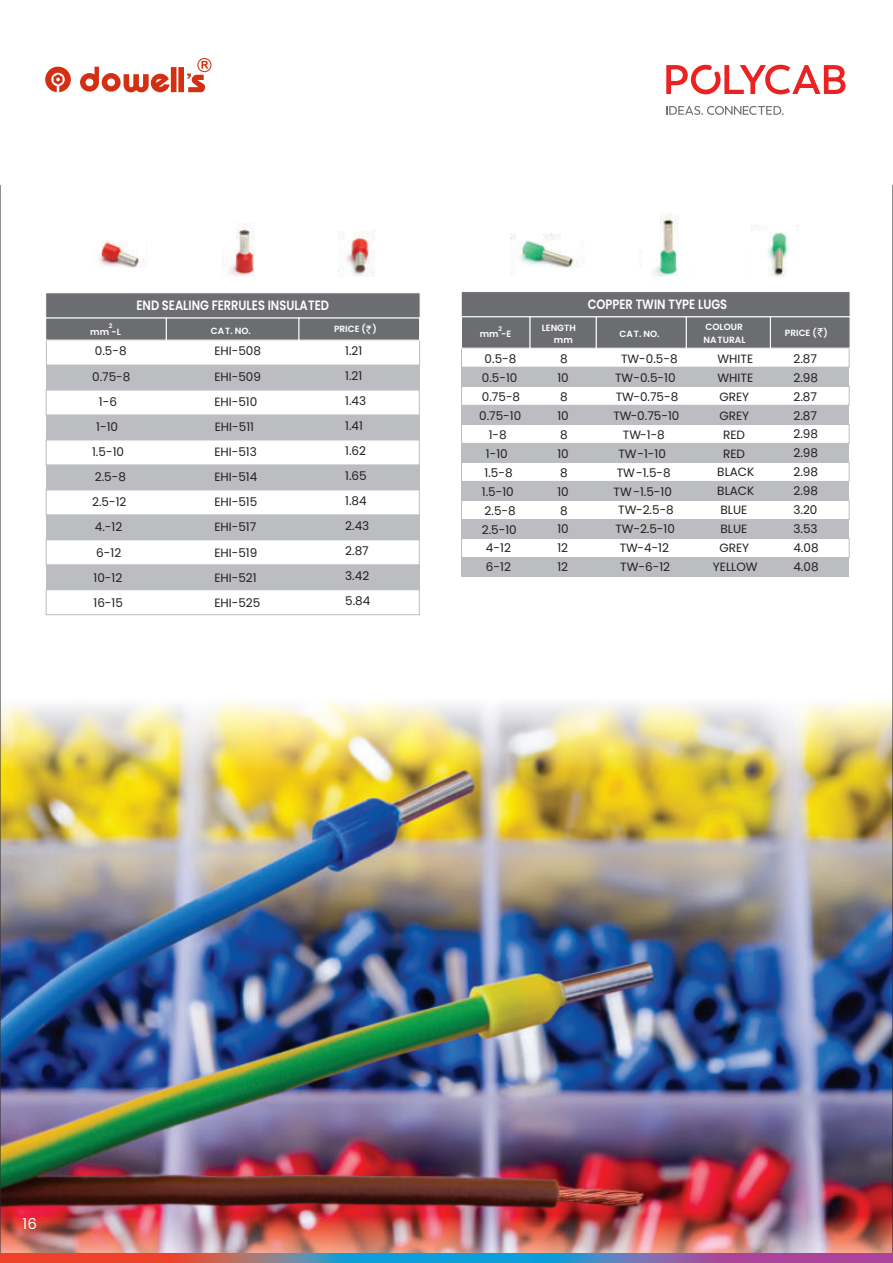
<style>
.page{position:relative;width:893px;height:1263px;background:#fff}
.page>*{position:absolute;margin:0;border:0;box-sizing:border-box;transform-origin:0 0}
.t1{font:15px "Poppins";color:#fff}
.t2{font:600 13.5px "Poppins";color:#fff;scale:.85 1}
.t3{font:12px/18.9px "Poppins";color:#231f20}
.t4{font:600 9px/12px "Poppins";color:#fff}
.t5{font:600 6.3px "Poppins";color:#fff}
.s1{font-family:"Rupee";font-weight:400;font-size:12px}
.s2{font-family:"Rupee";font-weight:400;font-size:12.75px}
</style>
<div class="page">
<img style="left:0;top:185px;width:893px;height:1068px">
<div style="left:461px;top:500px;width:388px;height:20px;border:1px solid #bcbdc0"></div>
<div style="left:461px;top:519px;width:388px;height:19px;background:#bcbdc0"></div>
<div style="left:461px;top:538px;width:388px;height:20px;border:1px solid #bcbdc0"></div>
<div style="left:461px;top:558px;width:388px;height:19px;background:#bcbdc0"></div>
<div style="left:461px;top:291px;width:389px;height:26px;background:#6c6d70;border:1px solid #fff"></div>
<div style="left:461px;top:348px;width:388px;height:19px;border:1px solid #bcbdc0"></div>
<div style="left:461px;top:367px;width:388px;height:19px;background:#bcbdc0"></div>
<div style="left:461px;top:386px;width:388px;height:19px;border:1px solid #bcbdc0"></div>
<div style="left:461px;top:405px;width:388px;height:19px;background:#bcbdc0"></div>
<div style="left:461px;top:424px;width:388px;height:19px;border:1px solid #bcbdc0"></div>
<div style="left:461px;top:443px;width:388px;height:19px;background:#bcbdc0"></div>
<div style="left:461px;top:462px;width:388px;height:20px;border:1px solid #bcbdc0"></div>
<div style="left:461px;top:481px;width:388px;height:19px;background:#bcbdc0"></div>
<div style="left:461px;top:316px;width:69px;height:32px;background:#6c6d70;border:1px solid #fff"></div>
<div style="left:530px;top:316px;width:67px;height:33px;background:#6c6d70;border:1px solid #fff"></div>
<div style="left:596px;top:316px;width:91px;height:33px;background:#6c6d70;border:1px solid #fff"></div>
<div style="left:686px;top:316px;width:85px;height:33px;background:#6c6d70;border:1px solid #fff"></div>
<div style="left:770px;top:316px;width:80px;height:32px;background:#6c6d70;border:1px solid #fff"></div>
<img style="left:92px;top:213px;width:707px;height:74px">
<div style="left:46px;top:490px;width:373px;height:25px;border:1px solid #bcbdc0"></div>
<div style="left:46px;top:515px;width:373px;height:25px;background:#bcbdc0"></div>
<div style="left:46px;top:540px;width:373px;height:25px;border:1px solid #bcbdc0"></div>
<div style="left:46px;top:565px;width:373px;height:25px;background:#bcbdc0"></div>
<div style="left:46px;top:590px;width:373px;height:25px;border:1px solid #bcbdc0"></div>
<div style="left:45px;top:292px;width:375px;height:26px;background:#6c6d70;border:1px solid #fff"></div>
<div style="left:46px;top:340px;width:374px;height:25px;border:1px solid #bcbdc0"></div>
<div style="left:46px;top:365px;width:373px;height:25px;background:#bcbdc0"></div>
<div style="left:46px;top:390px;width:373px;height:25px;border:1px solid #bcbdc0"></div>
<div style="left:46px;top:415px;width:373px;height:25px;background:#bcbdc0"></div>
<div style="left:46px;top:440px;width:373px;height:25px;border:1px solid #bcbdc0"></div>
<div style="left:46px;top:465px;width:373px;height:25px;background:#bcbdc0"></div>
<div style="left:45px;top:318px;width:122px;height:22px;background:#6c6d70"></div>
<div style="left:166px;top:318px;width:133px;height:22px;background:#6c6d70"></div>
<div style="left:299px;top:318px;width:121px;height:22px;background:#6c6d70"></div>
<svg style="left:0;top:1253px;width:893px;height:10px;background:#826b93"></svg>
<svg style="left:80px;top:58px;width:131px;height:34px"></svg>
<svg style="left:45px;top:67px;width:26px;height:25px"></svg>
<svg style="left:666px;top:65px;width:179px;height:29px"></svg>
<svg style="left:666px;top:106px;width:117px;height:9px"></svg>
<p class="t2" style="left:136px;top:297px;width:228px">END SEALING FERRULES INSULATED</p>
<p class="t2" style="left:588px;top:296px;width:166px">COPPER TWIN TYPE LUGS</p>
<p class="t5" style="left:109px;top:322px;width:5px">2</p>
<p class="t4" style="left:90px;top:325px;width:32px">mm -L</p>
<p class="t4" style="left:211px;top:324px;width:41px">CAT. NO.</p>
<p class="t4" style="left:554px;top:322px;width:23px;text-indent:-12px">LENGTH mm</p>
<p class="t4" style="left:703px;top:320px;width:44px;line-height:13.4px">COLOUR<br>NATURAL</p>
<p class="t4" style="left:334px;top:323px;width:44px">PRICE ( )<span class="s1">`</span></p>
<p class="t4" style="left:785px;top:327px;width:44px">PRICE ( )<span class="s2">`</span></p>
<p class="t5" style="left:498px;top:325px;width:5px">2</p>
<p class="t4" style="left:480px;top:328px;width:33px">mm -E</p>
<p class="t4" style="left:619px;top:327px;width:41px">CAT. NO.</p>
<p class="t3" style="left:95px;top:342px;width:33px">0.5-8</p>
<p class="t3" style="left:92px;top:367px;width:40px">0.75-8</p>
<p class="t3" style="left:99px;top:392px;width:20px">1-6</p>
<p class="t3" style="left:96px;top:417px;width:23px">1-10</p>
<p class="t3" style="left:92px;top:442px;width:33px">1.5-10</p>
<p class="t3" style="left:95px;top:467px;width:33px">2.5-8</p>
<p class="t3" style="left:92px;top:493px;width:36px">2.5-12</p>
<p class="t3" style="left:95px;top:518px;width:29px">4.-12</p>
<p class="t3" style="left:96px;top:543px;width:26px">6-12</p>
<p class="t3" style="left:94px;top:568px;width:30px">10-12</p>
<p class="t3" style="left:94px;top:593px;width:31px">16-15</p>
<p class="t3" style="left:214px;top:339px;width:48px;line-height:25.2px">EHI-508<br>EHI-509<br>EHI-510<br>EHI-511<br>EHI-513<br>EHI-514<br>EHI-515<br>EHI-517<br>EHI-519<br>EHI-521<br>EHI-525</p>
<p class="t3" style="left:345px;top:339px;width:27px;line-height:24.9px">1.21<br>1.21<br>1.43<br>1.41<br>1.62<br>1.65<br>1.84<br>2.43<br>2.87<br>3.42<br>5.84</p>
<p class="t3" style="left:479px;top:349px;width:44px;text-align:center">0.5-8<br>0.5-10<br>0.75-8<br>0.75-10<br>1-8<br>1-10<br>1.5-8<br>1.5-10<br>2.5-8<br>2.5-10<br>4-12<br>6-12</p>
<p class="t3" style="left:557px;top:349px;width:13px;text-align:justify">8<br>10<br>8<br>10<br>8<br>10<br>8<br>10<br>8<br>10<br>12<br>12</p>
<p class="t3" style="left:621px;top:349px;width:58px">TW-0.5-8</p>
<p class="t3" style="left:615px;top:368px;width:62px">TW-0.5-10</p>
<p class="t3" style="left:616px;top:387px;width:64px">TW-0.75-8</p>
<p class="t3" style="left:613px;top:406px;width:67px">TW-0.75-10</p>
<p class="t3" style="left:623px;top:425px;width:43px">TW-1-8</p>
<p class="t3" style="left:618px;top:444px;width:49px">TW-1-10</p>
<p class="t3" style="left:617px;top:463px;width:56px">TW-1.5-8</p>
<p class="t3" style="left:614px;top:482px;width:60px">TW-1.5-10</p>
<p class="t3" style="left:618px;top:501px;width:57px">TW-2.5-8</p>
<p class="t3" style="left:615px;top:520px;width:61px">TW-2.5-10</p>
<p class="t3" style="left:620px;top:539px;width:51px">TW-4-12</p>
<p class="t3" style="left:620px;top:558px;width:51px">TW-6-12</p>
<p class="t3" style="left:713px;top:349px;width:46px;text-align:center">WHITE<br>WHITE<br>GREY<br>GREY<br>RED<br>RED<br>BLACK<br>BLACK<br>BLUE<br>BLUE<br>GREY<br>YELLOW</p>
<p class="t3" style="left:793px;top:349px;width:27px">2.87<br>2.98<br>2.87<br>2.87<br>2.98<br>2.98<br>2.98<br>2.98<br>3.20<br>3.53<br>4.08<br>4.08</p>
<p class="t1" style="left:23px;top:1214px;width:16px">16</p>
</div>
